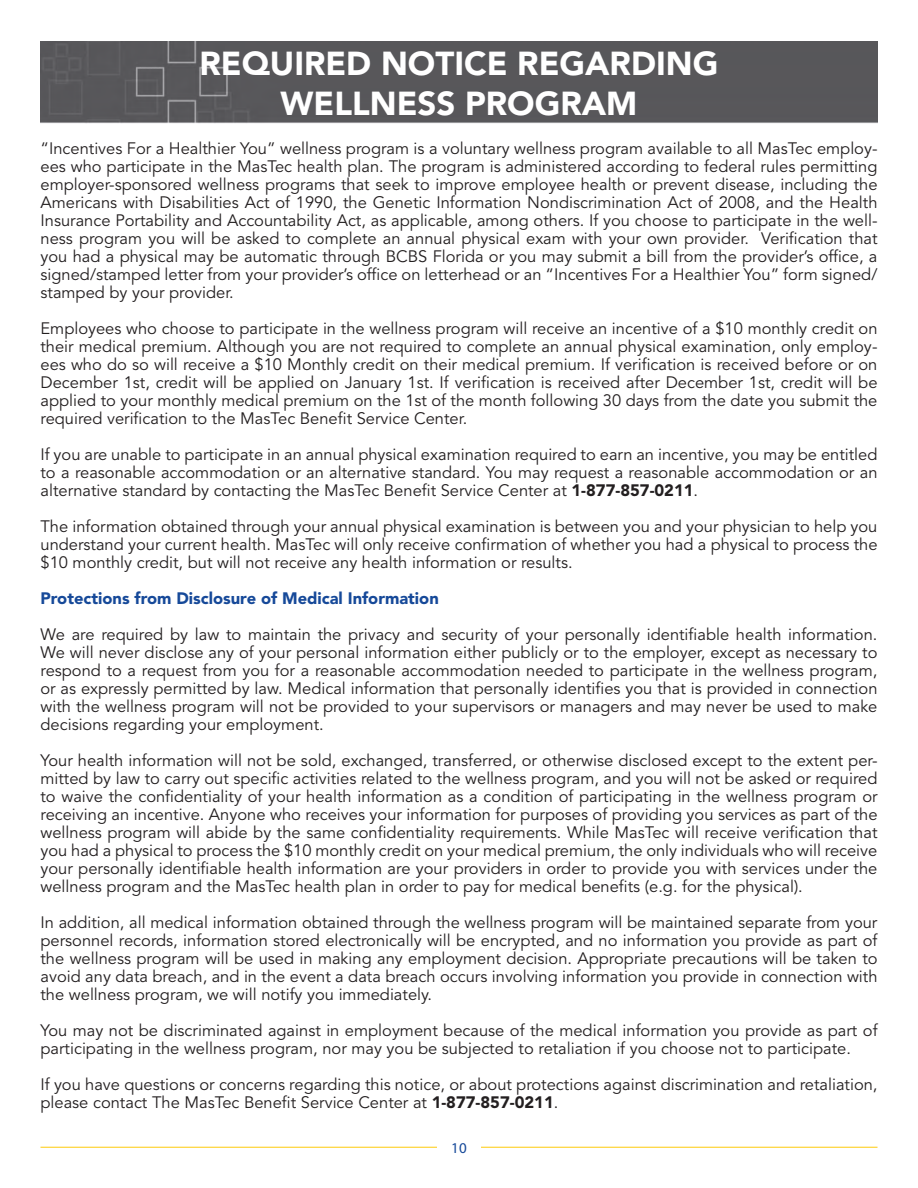
<style>
.page{position:relative;width:918px;height:1188px;background:#fff}
.page>*{position:absolute;margin:0;border:0;box-sizing:border-box;transform-origin:0 0}
.t1{font:900 33px/39.6px "Avenir LT Std";color:#fff;text-align:center}
.t2{font:16.5px/18px "Avenir LT Std";color:#231f20;text-align:justify}
.t3{font:900 16.5px "Avenir LT Std";color:#164999}
.t4{font:15px "Myriad Pro";color:#164999}
.s1{font-weight:900}
</style>
<div class="page">
<hr style="left:40px;top:1147px;width:838px;height:1px;background:#feca0a">
<div style="left:437px;top:1133px;width:44px;height:28px;background:#fff"></div>
<div style="left:40px;top:41px;width:838px;height:82px;background:#58575a"></div>
<p class="t1" style="left:200px;top:44px;width:520px">REQUIRED NOTICE REGARDING<br>WELLNESS PROGRAM</p>
<p class="t2" style="left:40px;top:140px;width:839px">“Incentives For a Healthier You” wellness program is a voluntary wellness program available to all MasTec employ&shy;ees who participate in the MasTec health plan. The program is administered according to federal rules permitting employer-sponsored wellness programs that seek to improve employee health or prevent disease, including the Americans with Disabilities Act of 1990, the Genetic Information Nondiscrimination Act of 2008, and the Health Insurance Portability and Accountability Act, as applicable, among others. If you choose to participate in the well&shy;ness program you will be asked to complete an annual physical exam with your own provider. Verification that you had a physical may be automatic through BCBS Florida or you may submit a bill from the provider’s office, a signed/stamped letter from your provider’s office on letterhead or an “Incentives For a Healthier You” form signed/ stamped by your provider.</p>
<p class="t2" style="left:40px;top:320px;width:839px">Employees who choose to participate in the wellness program will receive an incentive of a $10 monthly credit on their medical premium. Although you are not required to complete an annual physical examination, only employ&shy;ees who do so will receive a $10 Monthly credit on their medical premium. If verification is received before or on December 1st, credit will be applied on January 1st. If verification is received after December 1st, credit will be applied to your monthly medical premium on the 1st of the month following 30 days from the date you submit the required verification to the MasTec Benefit Service Center.</p>
<p class="t2" style="left:40px;top:446px;width:839px">If you are unable to participate in an annual physical examination required to earn an incentive, you may be entitled to a reasonable accommodation or an alternative standard. You may request a reasonable accommodation or an alternative standard by contacting the MasTec Benefit Service Center at <span class="s1">1-877-857-0211</span>.</p>
<p class="t2" style="left:40px;top:518px;width:839px">The information obtained through your annual physical examination is between you and your physician to help you understand your current health. MasTec will only receive confirmation of whether you had a physical to process the $10 monthly credit, but will not receive any health information or results.</p>
<p class="t3" style="left:40px;top:588px;width:400px">Protections from Disclosure of Medical Information</p>
<p class="t2" style="left:40px;top:626px;width:839px">We are required by law to maintain the privacy and security of your personally identifiable health information.<br>We will never disclose any of your personal information either publicly or to the employer, except as necessary to respond to a request from you for a reasonable accommodation needed to participate in the wellness program, or as expressly permitted by law. Medical information that personally identifies you that is provided in connection with the wellness program will not be provided to your supervisors or managers and may never be used to make decisions regarding your employment.</p>
<p class="t2" style="left:40px;top:752px;width:839px">Your health information will not be sold, exchanged, transferred, or otherwise disclosed except to the extent per&shy;mitted by law to carry out specific activities related to the wellness program, and you will not be asked or required to waive the confidentiality of your health information as a condition of participating in the wellness program or receiving an incentive. Anyone who receives your information for purposes of providing you services as part of the wellness program will abide by the same confidentiality requirements. While MasTec will receive verification that you had a physical to process the $10 monthly credit on your medical premium, the only individuals who will receive your personally identifiable health information are your providers in order to provide you with services under the wellness program and the MasTec health plan in order to pay for medical benefits (e.g. for the physical).</p>
<p class="t2" style="left:40px;top:914px;width:839px">In addition, all medical information obtained through the wellness program will be maintained separate from your personnel records, information stored electronically will be encrypted, and no information you provide as part of the wellness program will be used in making any employment decision. Appropriate precautions will be taken to avoid any data breach, and in the event a data breach occurs involving information you provide in connection with the wellness program, we will notify you immediately.</p>
<p class="t2" style="left:40px;top:1022px;width:839px">You may not be discriminated against in employment because of the medical information you provide as part of participating in the wellness program, nor may you be subjected to retaliation if you choose not to participate.</p>
<p class="t2" style="left:40px;top:1076px;width:839px">If you have questions or concerns regarding this notice, or about protections against discrimination and retaliation, please contact The MasTec Benefit Service Center at <span class="s1">1-877-857-0211</span>.</p>
<p class="t4" style="left:451px;top:1139px;width:17px">10</p>
</div>
